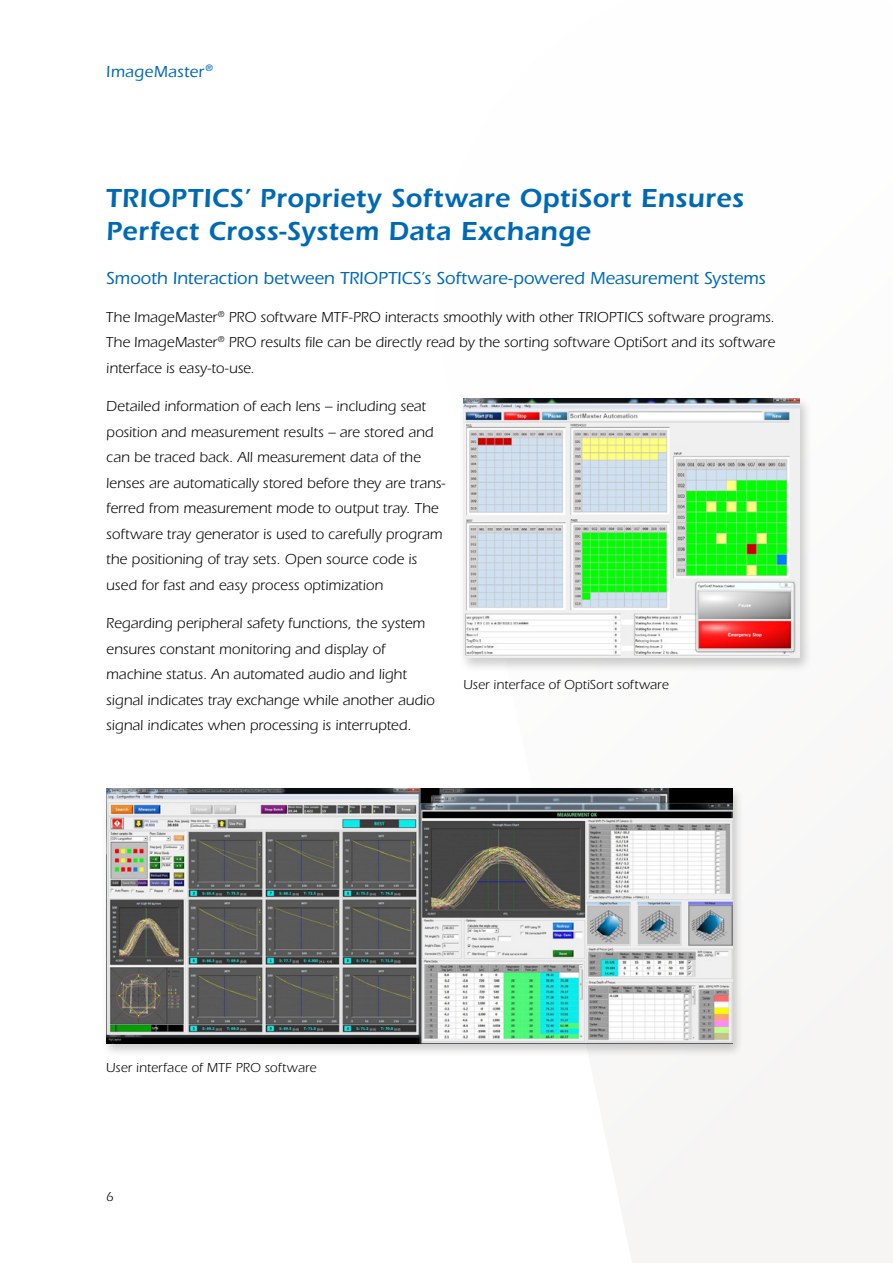
<style>
.page{position:relative;width:893px;height:1263px;background:#fff}
.page>*{position:absolute;margin:0;border:0;box-sizing:border-box;transform-origin:0 0}
.t1{font:600 27px/33px "Itc Eras";letter-spacing:.015em;color:#0069b4}
.t2{font:500 18px "Itc Eras";color:#0069b4}
.t3{font:500 16.5px "Itc Eras";letter-spacing:.02em;color:#0069b4}
.t4{font:15px/25.5px "Itc Eras";color:#000}
.t5{font:13.5px "Itc Eras";letter-spacing:.01em;color:#000}
</style>
<div class="page">
<div style="left:623px;top:946px;width:270px;height:317px;background:#f6f5f4"></div>
<div style="left:101px;top:786px;width:643px;height:271px;background:#000;opacity:.2"></div>
<img style="left:106px;top:788px;width:626px;height:255px">
<div style="left:458px;top:396px;width:354px;height:277px;background:#000;opacity:.2"></div>
<img style="left:463px;top:398px;width:336px;height:260px">
<p class="t3" style="left:106px;top:62px;width:108px">ImageMaster<sup>®</sup></p>
<h1 class="t1" style="left:106px;top:182px;width:639px">TRIOPTICS’ Propriety Software OptiSort Ensures<br>Perfect Cross-System Data Exchange</h1>
<p class="t2" style="left:106px;top:268px;width:661px">Smooth Interaction between TRIOPTICS’s Software-powered Measurement Systems</p>
<p class="t4" style="left:106px;top:304px;width:670px;text-align:justify">The ImageMaster<sup>®</sup> PRO software MTF-PRO interacts smoothly with other TRIOPTICS software programs.<br>The ImageMaster<sup>®</sup> PRO results file can be directly read by the sorting software OptiSort and its software interface is easy-to-use.</p>
<p class="t4" style="left:106px;top:394px;width:341px">Detailed information of each lens – including seat position and measurement results – are stored and can be traced back. All measurement data of the lenses are automatically stored before they are trans&shy;ferred from measurement mode to output tray. The software tray generator is used to carefully program the positioning of tray sets. Open source code is used for fast and easy process optimization</p>
<p class="t4" style="left:106px;top:611px;width:330px">Regarding peripheral safety functions, the system ensures constant monitoring and display of machine status. An automated audio and light signal indicates tray exchange while another audio signal indicates when processing is interrupted.</p>
<p class="t5" style="left:463px;top:677px;width:207px">User interface of OptiSort software</p>
<p class="t5" style="left:106px;top:1060px;width:212px">User interface of MTF PRO software</p>
<p class="t5" style="left:106px;top:1189px;width:9px">6</p>
</div>
